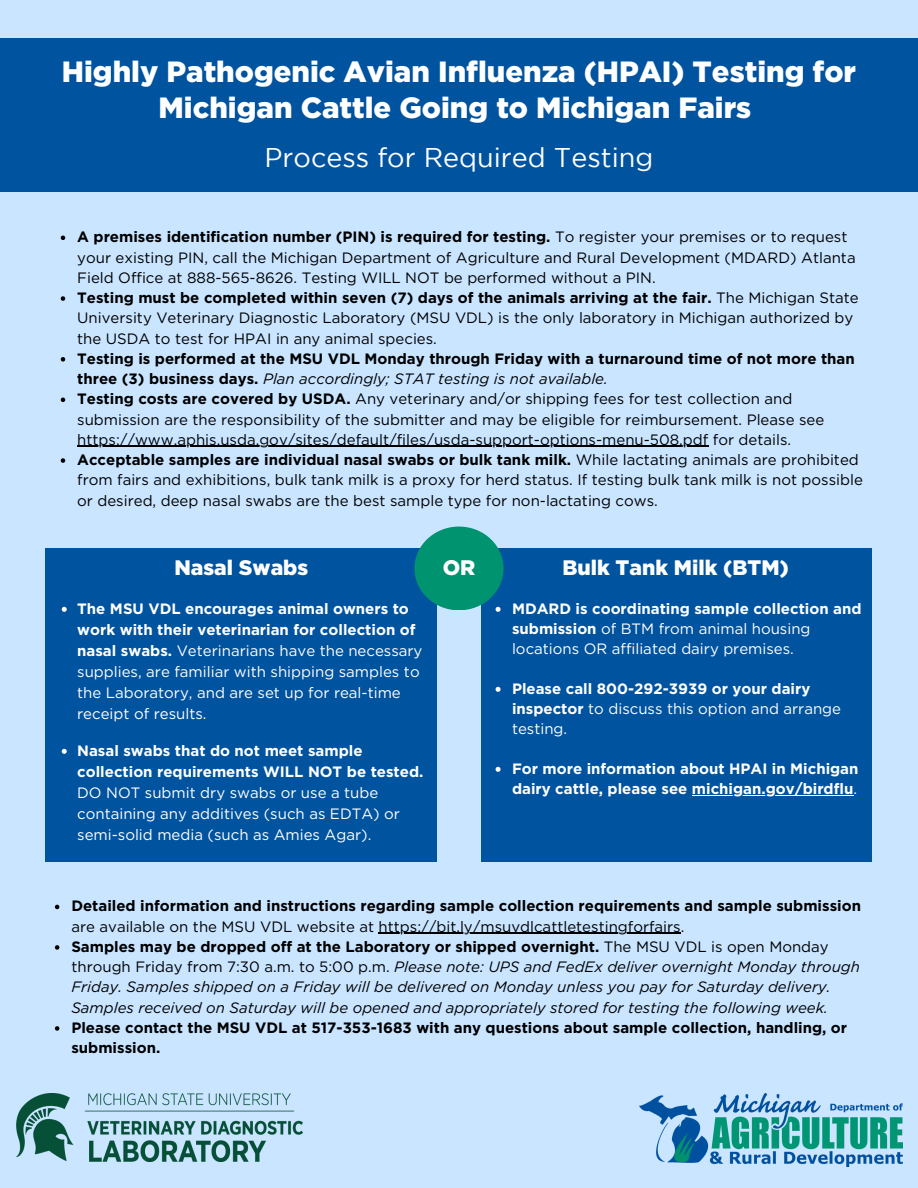
<style>
.page{position:relative;width:918px;height:1188px;background:#c9e5ff}
.page>*{position:absolute;margin:0;border:0;box-sizing:border-box;transform-origin:0 0}
.t1{font:900 29.25px/36px "Gotham";color:#fff;text-align:center}
.t2{font:27px "Gotham";color:#fff}
.t3{font:900 21px "Gotham";color:#fff}
.t4{font:15px/20.2px "Gotham";color:#000}
.t5{font:15px/21px "Gotham";color:#fff}
.t6{font:700 15px/20.2px "Gotham";color:#000}
.t7{font:italic 15px/20.2px "Gotham";color:#000}
.t8{font:700 15px/20px "Gotham";color:#fff}
.s1{font-weight:700}
.s2{font-weight:400;font-style:italic}
.s3{font-weight:400}
.s4{font-style:normal}
.s5{font-weight:700;font-style:normal}
</style>
<div class="page">
<img style="left:640px;top:1094px;width:263px;height:73px">
<div style="left:46px;top:548px;width:391px;height:314px;background:#00539f"></div>
<div style="left:481px;top:548px;width:391px;height:314px;background:#00539f"></div>
<img style="left:16px;top:1094px;width:286px;height:67px">
<div style="left:414px;top:527px;width:89px;height:83px;background:#009370;border-radius:50%"></div>
<svg style="left:61px;top:236px;width:4px;height:4px"></svg>
<svg style="left:61px;top:296px;width:4px;height:5px"></svg>
<svg style="left:61px;top:357px;width:4px;height:5px"></svg>
<svg style="left:61px;top:398px;width:4px;height:4px"></svg>
<hr style="left:77px;top:446px;width:631px;height:1px;background:#000">
<svg style="left:61px;top:458px;width:4px;height:5px"></svg>
<svg style="left:62px;top:607px;width:5px;height:5px"></svg>
<svg style="left:62px;top:749px;width:5px;height:5px"></svg>
<svg style="left:496px;top:607px;width:5px;height:5px"></svg>
<svg style="left:496px;top:687px;width:5px;height:5px"></svg>
<svg style="left:496px;top:767px;width:5px;height:5px"></svg>
<hr style="left:692px;top:795px;width:161px;height:1px;background:#fff">
<svg style="left:55px;top:905px;width:4px;height:4px"></svg>
<hr style="left:379px;top:933px;width:302px;height:1px;background:#000">
<svg style="left:55px;top:945px;width:4px;height:5px"></svg>
<svg style="left:55px;top:1026px;width:4px;height:5px"></svg>
<div style="left:0;top:38px;width:918px;height:154px;background:#00539f"></div>
<h1 class="t1" style="left:62px;top:54px;width:796px">Highly Pathogenic Avian Influenza (HPAI) Testing for<br>Michigan Cattle Going to Michigan Fairs</h1>
<h2 class="t2" style="left:265px;top:147px;width:390px">Process for Required Testing</h2>
<p class="t4" style="left:77px;top:227px;width:780px"><span class="s1">A premises identification number (PIN) is required for testing.</span> To register your premises or to request your existing PIN, call the Michigan Department of Agriculture and Rural Development (MDARD) Atlanta<br>Field Office at 888-565-8626. Testing WILL NOT be performed without a PIN.</p>
<p class="t4" style="left:77px;top:288px;width:783px"><span class="s1">Testing must be completed within seven (7) days of the animals arriving at the fair.</span> The Michigan State<br>University Veterinary Diagnostic Laboratory (MSU VDL) is the only laboratory in Michigan authorized by the USDA to test for HPAI in any animal species.</p>
<p class="t6" style="left:77px;top:348px;width:779px">Testing is performed at the MSU VDL Monday through Friday with a turnaround time of not more than three (3) business days. <span class="s2">Plan accordingly; STAT testing is not available.</span></p>
<p class="t4" style="left:77px;top:389px;width:749px"><span class="s1">Testing costs are covered by USDA.</span> Any veterinary and/or shipping fees for test collection and submission are the responsibility of the submitter and may be eligible for reimbursement. Please see</p>
<p class="t4" style="left:77px;top:429px;width:787px">https://www.aphis.usda.gov/sites/default/files/usda-support-options-menu-508.pdf for details.<br><span class="s1">Acceptable samples are individual nasal swabs or bulk tank milk.</span> While lactating animals are prohibited from fairs and exhibitions, bulk tank milk is a proxy for herd status. If testing bulk tank milk is not possible</p>
<h3 class="t4" style="left:77px;top:490px;width:582px">or desired, deep nasal swabs are the best sample type for non-lactating cows.</h3>
<h4 class="t3" style="left:174px;top:555px;width:135px">Nasal Swabs</h4>
<p class="t5" style="left:77px;top:598px;width:347px"><span class="s1">The MSU VDL encourages animal owners to work with their veterinarian for collection of nasal swabs.</span> Veterinarians have the necessary supplies, are familiar with shipping samples to the Laboratory, and are set up for real-time receipt of results.</p>
<p class="t5" style="left:77px;top:740px;width:348px"><span class="s1">Nasal swabs that do not meet sample collection requirements WILL NOT be tested.<br></span>DO NOT submit dry swabs or use a tube containing any additives (such as EDTA) or semi-solid media (such as Amies Agar).</p>
<h3 class="t3" style="left:443px;top:555px;width:34px">OR</h3>
<h4 class="t3" style="left:563px;top:555px;width:228px">Bulk Tank Milk (BTM)</h4>
<p class="t5" style="left:512px;top:598px;width:351px;line-height:20px"><span class="s1">MDARD is coordinating sample collection and submission</span> of BTM from animal housing locations OR affiliated dairy premises.</p>
<p class="t8" style="left:512px;top:678px;width:331px">Please call 800-292-3939 or your dairy inspector <span class="s3">to discuss this option and arrange testing.</span></p>
<p class="t8" style="left:512px;top:758px;width:348px">For more information about HPAI in Michigan dairy cattle, please see michigan.gov/birdflu<span class="s3">.</span></p>
<p class="t6" style="left:71px;top:896px;width:791px">Detailed information and instructions regarding sample collection requirements and sample submission <span class="s3">are available on the MSU VDL website at https://bit.ly/msuvdlcattletestingforfairs.</span></p>
<p class="t6" style="left:71px;top:936px;width:759px">Samples may be dropped off at the Laboratory or shipped overnight. <span class="s3">The MSU VDL is open Monday</span></p>
<p class="t7" style="left:71px;top:957px;width:790px"><span class="s4">through Friday from 7:30 a.m. to 5:00 p.m.</span> Please note: UPS and FedEx deliver overnight Monday through Friday. Samples shipped on a Friday will be delivered on Monday unless you pay for Saturday delivery.<br>Samples received on Saturday will be opened and appropriately stored for testing the following week.<br><span class="s5">Please contact the MSU VDL at 517-353-1683 with any questions about sample collection, handling, or submission.</span></p>
</div>
